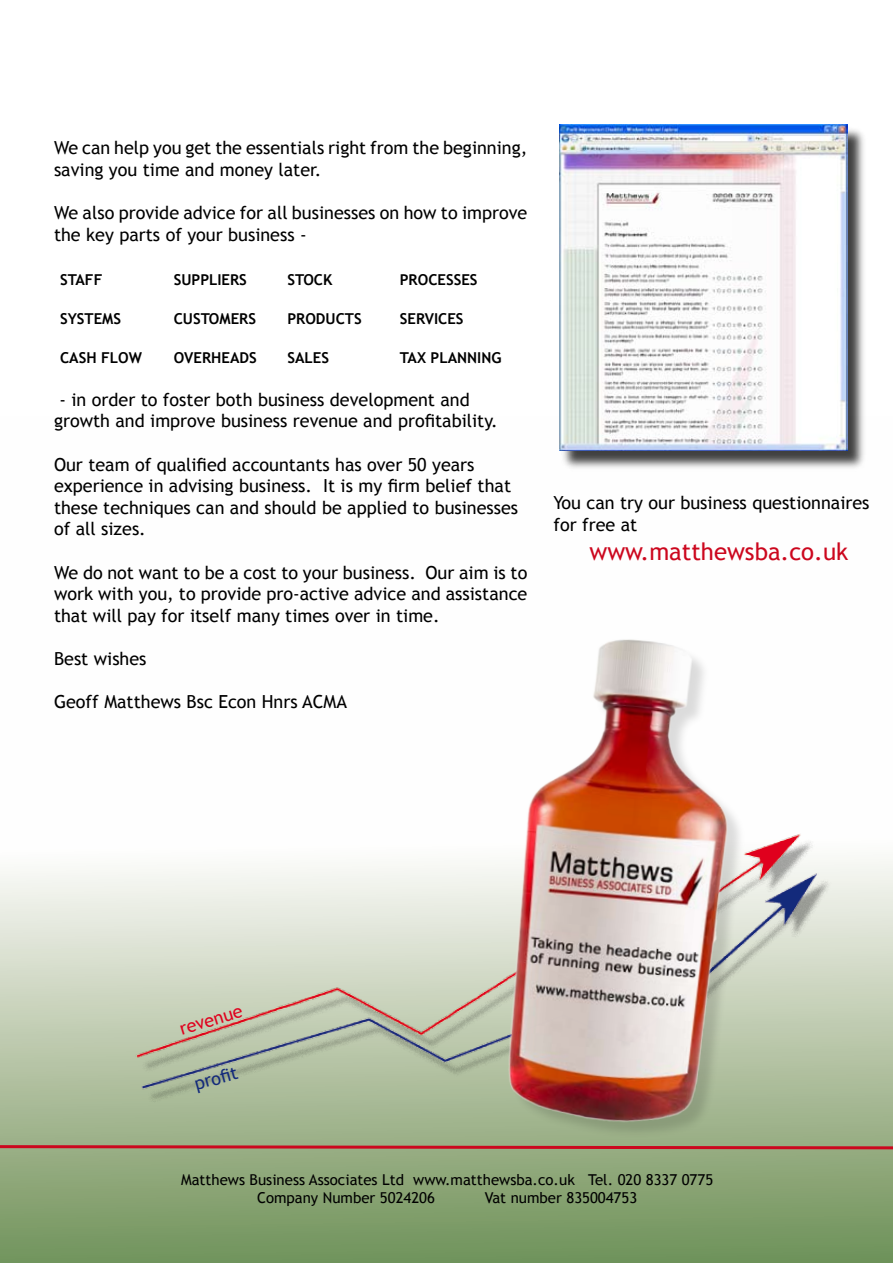
<style>
.page{position:relative;width:893px;height:1263px;background:#fff}
.page>*{position:absolute;margin:0;border:0;box-sizing:border-box;transform-origin:0 0}
.t1{font:24px "Trebuchet MS";color:#cc071e}
.t2{font:18px/21.6px "Trebuchet MS";color:#000}
.t3{font:18px "Trebuchet MS";color:#e0001d}
.t4{font:18px "Trebuchet MS";color:#132a7b}
.t5{font:15px/18px "Trebuchet MS";color:#000}
.t6{font:700 15px "Trebuchet MS";color:#000}
</style>
<div class="page">
<svg style="left:0;top:859px;width:893px;height:404px;background:#9bb18a"></svg>
<div style="left:561px;top:126px;width:307px;height:345px;background:#000;opacity:.75"></div>
<img style="left:559px;top:125px;width:288px;height:326px">
<img style="left:111px;top:841px;width:708px;height:302px">
<svg style="left:0;top:1143px;width:893px;height:8px;background:#ac6f5e"></svg>
<img style="left:439px;top:639px;width:371px;height:531px">
<p class="t2" style="left:54px;top:137px;width:475px">We can help you get the essentials right from the beginning, saving you time and money later.</p>
<p class="t2" style="left:54px;top:202px;width:475px">We also provide advice for all businesses on how to improve the key parts of your business -</p>
<p class="t6" style="left:60px;top:271px;width:44px">STAFF</p>
<p class="t6" style="left:174px;top:271px;width:75px">SUPPLIERS</p>
<p class="t6" style="left:287px;top:271px;width:46px">STOCK</p>
<p class="t6" style="left:400px;top:271px;width:79px">PROCESSES</p>
<p class="t6" style="left:60px;top:309px;width:63px">SYSTEMS</p>
<p class="t6" style="left:174px;top:309px;width:84px">CUSTOMERS</p>
<p class="t6" style="left:287px;top:309px;width:76px">PRODUCTS</p>
<p class="t6" style="left:400px;top:309px;width:65px">SERVICES</p>
<p class="t6" style="left:60px;top:348px;width:83px">CASH FLOW</p>
<p class="t6" style="left:174px;top:348px;width:85px">OVERHEADS</p>
<p class="t6" style="left:287px;top:348px;width:43px">SALES</p>
<p class="t6" style="left:400px;top:348px;width:103px">TAX PLANNING</p>
<p class="t2" style="left:54px;top:389px;width:445px;text-indent:5px">- in order to foster both business development and growth and improve business revenue and profitability.</p>
<p class="t2" style="left:54px;top:454px;width:466px">Our team of qualified accountants has over 50 years experience in advising business. It is my firm belief that these techniques can and should be applied to businesses of all sizes.</p>
<p class="t2" style="left:54px;top:562px;width:475px;text-align:justify">We do not want to be a cost to your business. Our aim is to work with you, to provide pro-active advice and assistance that will pay for itself many times over in time.</p>
<p class="t2" style="left:54px;top:648px;width:94px">Best wishes</p>
<p class="t2" style="left:54px;top:691px;width:295px">Geoff Matthews Bsc Econ Hnrs ACMA</p>
<p class="t2" style="left:553px;top:492px;width:318px">You can try our business questionnaires for free at</p>
<h1 class="t1" style="left:589px;top:537px;width:260px">www.matthewsba.co.uk</h1>
<p class="t3" style="left:177px;top:1019px;width:66px;rotate:-17deg">revenue</p>
<p class="t4" style="left:192px;top:1073px;width:46px;rotate:-15deg">profi t</p>
<p class="t5" style="left:257px;top:1170px;width:458px;text-indent:-76px">Matthews Business Associates Ltd www.matthewsba.co.uk Tel. 020 8337 0775<br>Company Number 5024206</p>
<p class="t5" style="left:485px;top:1188px;width:154px">Vat number 835004753</p>
</div>
